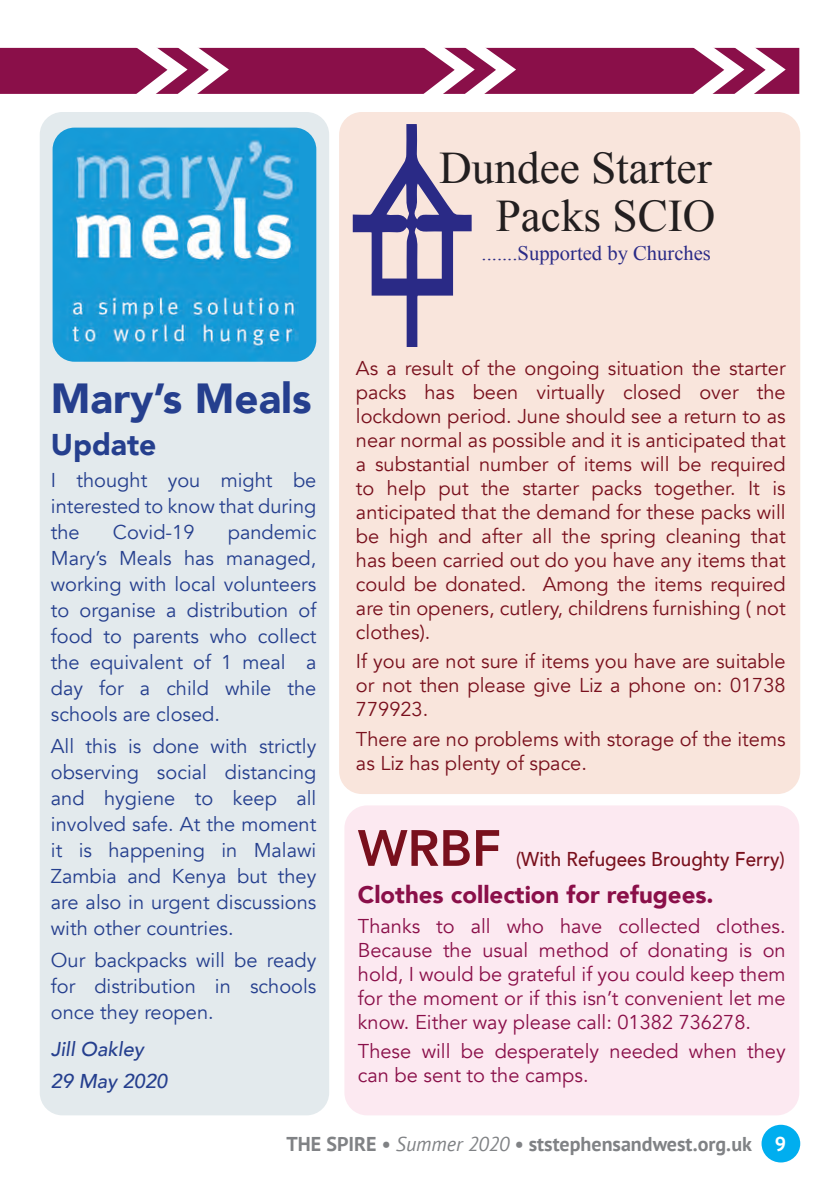
<style>
.page{position:relative;width:840px;height:1191px;background:#fff}
.page>*{position:absolute;margin:0;border:0;box-sizing:border-box;transform-origin:0 0}
.t1{font:800 50.4px "Avenir";color:#79101d}
.t2{font:45.2px/47.8px "Times New Roman";color:#231f20;text-align:right}
.t3{font:900 42px "Avenir";color:#253f8e}
.t4{font:900 30px "Avenir";color:#253f8e}
.t5{font:900 24px "Avenir";color:#8a0f49}
.t6{font:20.6px "Times New Roman";color:#2a2a86}
.t7{font:20px/24px "Avenir";color:#79101d;text-align:justify}
.t8{font:20px/26px "Avenir";color:#253f8e;text-align:justify}
.t9{font:20px/24px "Avenir";color:#8a0f49;text-align:justify}
.t10{font:700 20px "PT Sans";color:#808285}
.t11{font:500 20px "Avenir";color:#79101d;scale:.94 1}
.t12{font:italic 500 20px "Avenir";color:#253f8e}
.s1{font-weight:400;font-style:italic}
.s2{color:#fff}
</style>
<div class="page">
<div style="left:761px;top:1124px;width:38px;height:38px;background:#00aeef;border-radius:50%"></div>
<div style="left:339px;top:112px;width:460px;height:682px;background:#f9e5dc;border-radius:23px"></div>
<svg style="left:352px;top:124px;width:119px;height:222px"></svg>
<div style="left:0;top:48px;width:798px;height:46px;background:#8a0f49"></div>
<svg style="left:688px;top:47px;width:97px;height:47px"></svg>
<svg style="left:132px;top:47px;width:97px;height:47px"></svg>
<svg style="left:419px;top:47px;width:97px;height:47px"></svg>
<div style="left:40px;top:112px;width:289px;height:1003px;background:#e3eaed;border-radius:23px"></div>
<img style="left:53px;top:128px;width:263px;height:234px">
<div style="left:344px;top:805px;width:454px;height:310px;background:#fce9f1;border-radius:23px"></div>
<p class="t3" style="left:51px;top:363px;width:262px">Mary’s Meals</p>
<p class="t4" style="left:51px;top:419px;width:107px">Update</p>
<p class="t8" style="left:51px;top:467px;width:267px">I thought you might be interested to know that during the</p>
<p class="t8" style="left:51px;top:519px;width:267px;text-indent:177px">pandemic Mary’s Meals has managed, working with local volunteers to organise a distribution of food to parents who collect the equivalent of 1 meal a day for a child while the schools are closed.</p>
<p class="t8" style="left:51px;top:733px;width:267px">All this is done with strictly observing social distancing and hygiene to keep all involved safe. At the moment it is happening in Malawi Zambia and Kenya but they are also in urgent discussions with other countries.</p>
<p class="t8" style="left:51px;top:947px;width:267px">Our backpacks will be ready for distribution in schools once they reopen.</p>
<p class="t12" style="left:51px;top:1037px;width:94px">Jill Oakley</p>
<p class="t12" style="left:51px;top:1068px;width:118px">29 May 2020</p>
<p class="t8" style="left:113px;top:519px;width:83px">Covid-19</p>
<p class="t2" style="left:439px;top:143px;width:278px">Dundee Starter<br>Packs SCIO</p>
<p class="t6" style="left:481px;top:239px;width:231px">.......Supported by Churches</p>
<p class="t7" style="left:356px;top:356px;width:431px">As a result of the ongoing situation the starter packs has been virtually closed over the lockdown period. June should see a return to as near normal as possible and it is anticipated that a substantial number of items will be required to help put the starter packs together. It is anticipated that the demand for these packs will be high and after all the spring cleaning that has been carried out do you have any items that could be donated. Among the items required are tin openers, cutlery, childrens furnishing ( not clothes).</p>
<p class="t7" style="left:356px;top:650px;width:431px">If you are not sure if items you have are suitable or not then please give Liz a phone on: 01738<br>779923.</p>
<p class="t7" style="left:356px;top:727px;width:431px">There are no problems with storage of the items as Liz has plenty of space.</p>
<p class="t1" style="left:357px;top:809px;width:145px">WRBF</p>
<p class="t11" style="left:515px;top:841px;width:287px">(With Refugees Broughty Ferry)</p>
<p class="t5" style="left:357px;top:874px;width:357px">Clothes collection for refugees.</p>
<p class="t9" style="left:357px;top:914px;width:429px">Thanks to all who have collected clothes.<br>Because the usual method of donating is on hold, I would be grateful if you could keep them for the moment or if this isn’t convenient let me know. Either way please call: 01382 736278.</p>
<p class="t9" style="left:357px;top:1039px;width:429px">These will be desperately needed when they can be sent to the camps.</p>
<p class="t10" style="left:286px;top:1130px;width:501px">THE SPIRE • <span class="s1">Summer 2020</span> • ststephensandwest.org.uk <span class="s2">9</span></p>
</div>
